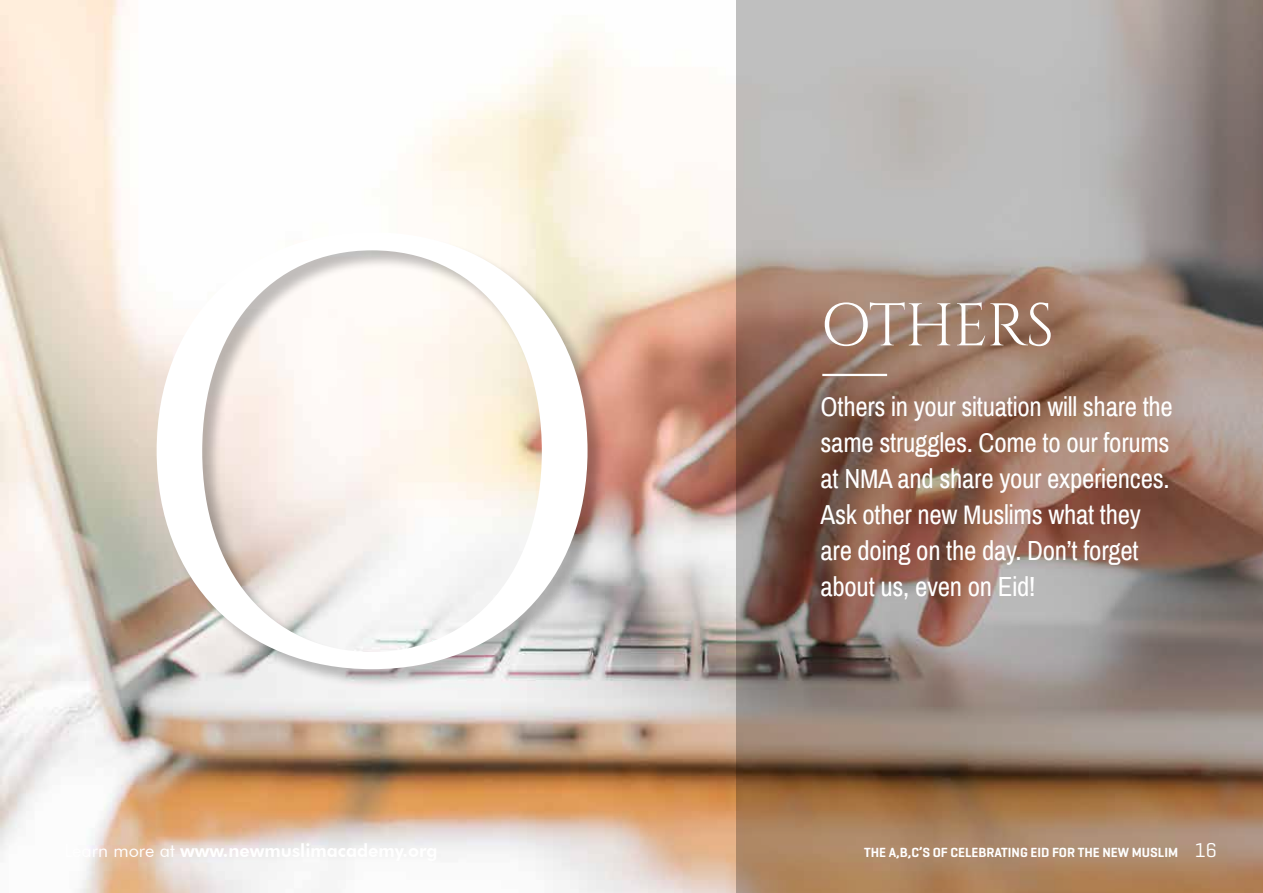
<style>
.page{position:relative;width:1263px;height:893px;background:#fff}
.page>*{position:absolute;margin:0;border:0;box-sizing:border-box;transform-origin:0 0}
.t1{font:600px "Cinzel";color:#fff}
.t2{font:60px "Cinzel";letter-spacing:-.02em;color:#fff}
.t3{font:27px/36px "Archivo Narrow";letter-spacing:-.01em;color:#fff}
.t4{font:600 13.5px "Geogrotesque";color:#fff}
.s1{font-weight:400;font-size:20.4px}
</style>
<div class="page">
<img style="left:0;top:0;width:736px;height:893px">
<svg style="left:736px;top:0;width:527px;height:893px;background:#9d877b"></svg>
<div style="left:158px;top:234px;width:449px;height:455px;background:#000;opacity:.25"></div>
<hr style="left:822px;top:374px;width:65px;height:2px;background:#fff">
<h1 class="t1" style="left:115px;top:112px;width:504px">O</h1>
<h2 class="t2" style="left:820px;top:290px;width:235px">OTHERS</h2>
<p class="t3" style="left:820px;top:389px;width:354px">Others in your situation will share the same struggles. Come to our forums at NMA and share your experiences.<br>Ask other new Muslims what they are doing on the day. Don’t forget about us, even on Eid!</p>
<p class="t4" style="left:864px;top:844px;width:354px">THE A,B,C’S OF CELEBRATING EID FOR THE NEW MUSLIM <span class="s1">16</span></p>
</div>
